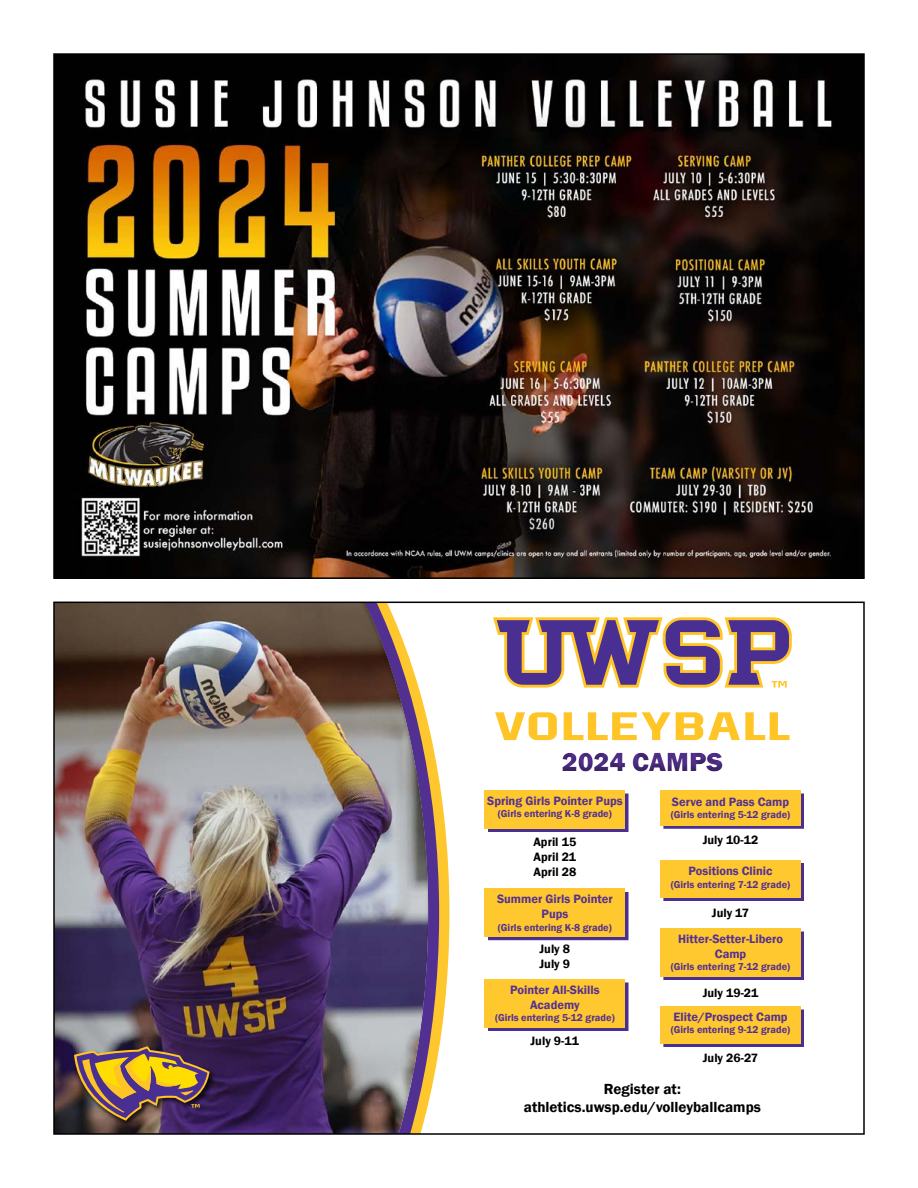
<style>
.page{position:relative;width:918px;height:1188px;background:#fff}
.page>*{position:absolute;margin:0;border:0;box-sizing:border-box;transform-origin:0 0}
.t1{font:800 27.15px "Franklin Gothic";color:#553191}
.t2{font:600 15px/18px "Franklin Gothic";color:#000;text-align:center}
.t3{font:600 12.45px/14.9px "Franklin Gothic";color:#553191;text-align:center}
.t4{font:600 12.45px/14.9px "Franklin Gothic";color:#000;text-align:justify}
.t5{font:600 10.35px "Franklin Gothic";color:#553191}
</style>
<div class="page">
<svg style="left:439px;top:779px;width:10px;height:269px"></svg>
<svg style="left:428px;top:723px;width:11px;height:381px;background:#a9847b"></svg>
<div style="left:54px;top:602px;width:374px;height:532px;background:#000;opacity:.75"></div>
<div style="left:73px;top:1045px;width:143px;height:83px;background:#000;opacity:.75"></div>
<img style="left:74px;top:1046px;width:136px;height:75px">
<div style="left:526px;top:744px;width:234px;height:38px;background:#000;opacity:.3"></div>
<svg style="left:493px;top:617px;width:299px;height:71px"></svg>
<svg style="left:495px;top:712px;width:62px;height:28px"></svg>
<svg style="left:564px;top:712px;width:225px;height:28px"></svg>
<div style="left:664px;top:1010px;width:140px;height:37px;background:#492f92"></div>
<div style="left:660px;top:1006px;width:141px;height:38px;background:#ffc82f"></div>
<div style="left:664px;top:931px;width:140px;height:49px;background:linear-gradient(to right,#492f92,#492f92)"></div>
<div style="left:660px;top:928px;width:141px;height:48px;background:#ffc82f"></div>
<div style="left:664px;top:863px;width:140px;height:38px;background:#492f92"></div>
<div style="left:660px;top:860px;width:141px;height:38px;background:#ffc82f"></div>
<div style="left:488px;top:892px;width:140px;height:48px;background:#492f92"></div>
<div style="left:485px;top:889px;width:140px;height:48px;background:#ffc82f"></div>
<svg style="left:664px;top:793px;width:140px;height:36px"></svg>
<div style="left:660px;top:790px;width:141px;height:35px;background:#ffc82f"></div>
<div style="left:488px;top:983px;width:140px;height:48px;background:#492f92"></div>
<div style="left:485px;top:979px;width:140px;height:49px;background:#ffc82f"></div>
<div style="left:488px;top:793px;width:140px;height:39px;background:#492f92"></div>
<div style="left:485px;top:790px;width:140px;height:39px;background:#ffc82f"></div>
<img style="left:56px;top:56px;width:806px;height:520px">
<h1 class="t1" style="left:562px;top:744px;width:163px">2024 CAMPS</h1>
<p class="t3" style="left:487px;top:794px;width:137px">Spring Girls Pointer Pups</p>
<p class="t5" style="left:498px;top:808px;width:115px">(Girls entering K-8 grade)</p>
<p class="t4" style="left:533px;top:835px;width:44px">April 15<br>April 21<br>April 28</p>
<p class="t3" style="left:497px;top:892px;width:117px">Summer Girls Pointer<br>Pups</p>
<p class="t5" style="left:498px;top:921px;width:115px">(Girls entering K-8 grade)</p>
<p class="t4" style="left:540px;top:941px;width:32px">July 8<br>July 9</p>
<p class="t3" style="left:510px;top:983px;width:91px">Pointer All-Skills<br>Academy</p>
<p class="t5" style="left:495px;top:1012px;width:121px">(Girls entering 5-12 grade)</p>
<p class="t4" style="left:531px;top:1033px;width:50px">July 9-11</p>
<p class="t3" style="left:672px;top:794px;width:119px">Serve and Pass Camp</p>
<p class="t5" style="left:671px;top:808px;width:121px">(Girls entering 5-12 grade)</p>
<p class="t4" style="left:703px;top:833px;width:57px">July 10-12</p>
<p class="t3" style="left:689px;top:864px;width:86px">Positions Clinic</p>
<p class="t5" style="left:671px;top:878px;width:121px">(Girls entering 7-12 grade)</p>
<p class="t4" style="left:712px;top:905px;width:39px">July 17</p>
<p class="t3" style="left:678px;top:931px;width:106px">Hitter-Setter-Libero<br>Camp</p>
<p class="t5" style="left:671px;top:960px;width:121px">(Girls entering 7-12 grade)</p>
<p class="t4" style="left:703px;top:985px;width:57px">July 19-21</p>
<p class="t3" style="left:674px;top:1010px;width:116px">Elite/Prospect Camp</p>
<p class="t5" style="left:671px;top:1024px;width:121px">(Girls entering 9-12 grade)</p>
<p class="t4" style="left:703px;top:1051px;width:57px">July 26-27</p>
<h2 class="t2" style="left:524px;top:1080px;width:238px">Register at: athletics.uwsp.edu/volleyballcamps</h2>
</div>
